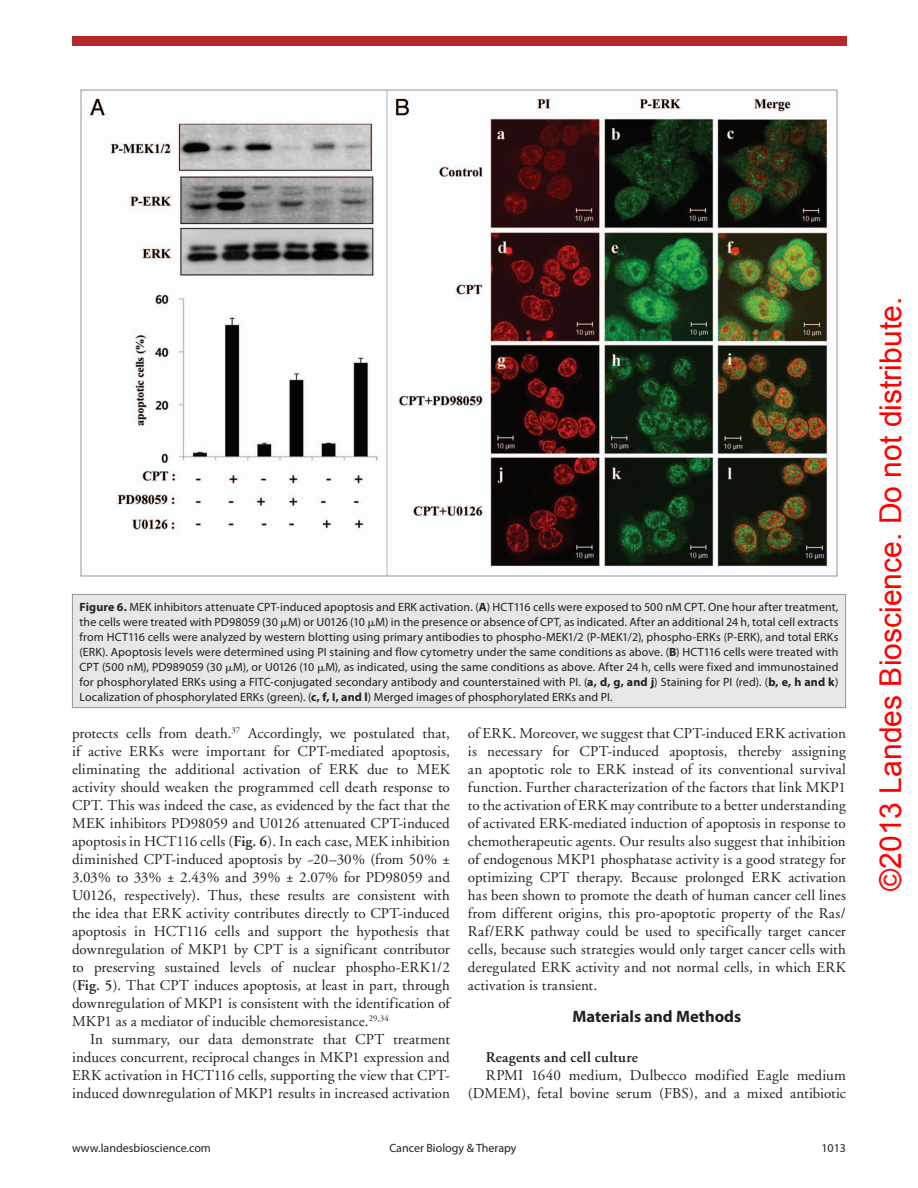
<style>
.page{position:relative;width:918px;height:1188px;background:#fff}
.page>*{position:absolute;margin:0;border:0;box-sizing:border-box;transform-origin:0 0}
.t1{font:30.15px "Arial";color:#f00}
.t2{font:700 16.5px "Myriad Pro";color:#231f20}
.t3{font:15px/18px "Adobe Garamond";letter-spacing:.01em;color:#231f20;text-align:justify}
.t4{font:600 15px "Adobe Garamond";letter-spacing:.015em;color:#231f20}
.t5{font:12px/15px "Myriad Pro";letter-spacing:.005em;color:#231f20;text-align:justify}
.s1{font-weight:700}
.s2{font-family:"Universal Std Greekw Math Pi"}
.s3{font-weight:600}
</style>
<div class="page">
<div style="left:72px;top:36px;width:774px;height:10px;background:#b7262b"></div>
<img style="left:87px;top:92px;width:743px;height:482px">
<div style="left:72px;top:594px;width:774px;height:114px;background:#e6e7e9"></div>
<div style="left:72px;top:594px;width:774px;height:114px;border:1px solid #939598"></div>
<p class="t5" style="left:79px;top:599px;width:761px"><span class="s1">Figure 6.</span> MEK inhibitors attenuate CPT-induced apoptosis and ERK activation. (<span class="s1">A</span>) HCT116 cells were exposed to 500 nM CPT. One hour after treatment, the cells were treated with PD98059 (30 <span class="s2">µ</span>M) or U0126 (10 <span class="s2">µ</span>M) in the presence or absence of CPT, as indicated. After an additional 24 h, total cell extracts from HCT116 cells were analyzed by western blotting using primary antibodies to phospho-MEK1/2 (P-MEK1/2), phospho-ERKs (P-ERK), and total ERKs (ERK). Apoptosis levels were determined using PI staining and flow cytometry under the same conditions as above. (<span class="s1">B</span>) HCT116 cells were treated with CPT (500 nM), PD989059 (30 <span class="s2">µ</span>M), or U0126 (10 <span class="s2">µ</span>M), as indicated, using the same conditions as above. After 24 h, cells were fixed and immunostained for phosphorylated ERKs using a FITC-conjugated secondary antibody and counterstained with PI. (<span class="s1">a, d, g, and j</span>) Staining for PI (red). (<span class="s1">b, e, h and k</span>)<br>Localization of phosphorylated ERKs (green). (<span class="s1">c, f, I, and l</span>) Merged images of phosphorylated ERKs and PI.</p>
<p class="t3" style="left:72px;top:725px;width:379px">protects cells from death.<sup>37</sup> Accordingly, we postulated that, if active ERKs were important for CPT-mediated apoptosis, eliminating the additional activation of ERK due to MEK activity should weaken the programmed cell death response to CPT. This was indeed the case, as evidenced by the fact that the MEK inhibitors PD98059 and U0126 attenuated CPT-induced apoptosis in HCT116 cells (<span class="s3">Fig. 6</span>). In each case, MEK inhibition diminished CPT-induced apoptosis by ~20–30% (from 50% ± 3.03% to 33% ± 2.43% and 39% ± 2.07% for PD98059 and U0126, respectively). Thus, these results are consistent with the idea that ERK activity contributes directly to CPT-induced apoptosis in HCT116 cells and support the hypothesis that downregulation of MKP1 by CPT is a significant contributor to preserving sustained levels of nuclear phospho-ERK1/2 (<span class="s3">Fig. 5</span>). That CPT induces apoptosis, at least in part, through downregulation of MKP1 is consistent with the identification of MKP1 as a mediator of inducible chemoresistance.<sup>29,34</sup></p>
<p class="t3" style="left:72px;top:1031px;width:379px;text-indent:18px">In summary, our data demonstrate that CPT treatment induces concurrent, reciprocal changes in MKP1 expression and ERK activation in HCT116 cells, supporting the view that CPT&shy;induced downregulation of MKP1 results in increased activation</p>
<p class="t3" style="left:468px;top:725px;width:379px">of ERK. Moreover, we suggest that CPT-induced ERK activation is necessary for CPT-induced apoptosis, thereby assigning an apoptotic role to ERK instead of its conventional survival function. Further characterization of the factors that link MKP1 to the activation of ERK may contribute to a better understanding of activated ERK-mediated induction of apoptosis in response to chemotherapeutic agents. Our results also suggest that inhibition of endogenous MKP1 phosphatase activity is a good strategy for optimizing CPT therapy. Because prolonged ERK activation has been shown to promote the death of human cancer cell lines from different origins, this pro-apoptotic property of the Ras/ Raf/ERK pathway could be used to specifically target cancer cells, because such strategies would only target cancer cells with deregulated ERK activity and not normal cells, in which ERK activation is transient.</p>
<p class="t2" style="left:573px;top:1006px;width:170px">Materials and Methods</p>
<p class="t4" style="left:486px;top:1049px;width:153px">Reagents and cell culture</p>
<p class="t3" style="left:468px;top:1067px;width:379px;text-align:right">RPMI 1640 medium, Dulbecco modified Eagle medium (DMEM), fetal bovine serum (FBS), and a mixed antibiotic</p>
<p class="t5" style="left:72px;top:1140px;width:140px">www.landesbioscience.com</p>
<p class="t5" style="left:389px;top:1140px;width:129px">Cancer Biology &amp; Therapy</p>
<p class="t5" style="left:821px;top:1140px;width:26px">1013</p>
<h1 class="t1" style="left:871px;top:891px;width:595px;rotate:-90deg">©2013 Landes Bioscience. Do not distribute.</h1>
</div>
